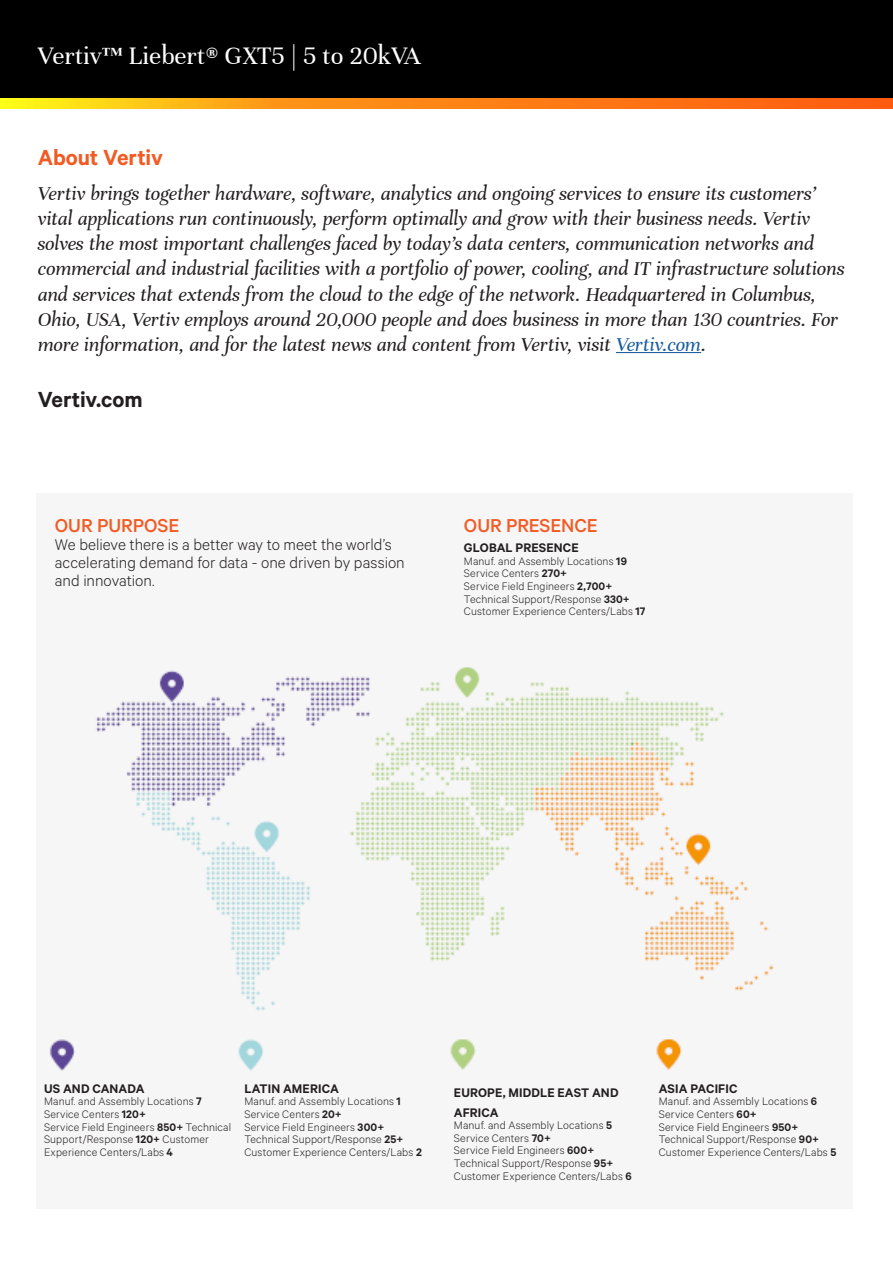
<style>
.page{position:relative;width:893px;height:1263px;background:#fff}
.page>*{position:absolute;margin:0;border:0;box-sizing:border-box;transform-origin:0 0}
.t1{font:27px "Unna";color:#fff}
.Vertiv_Body_Text{font:italic 21px/25.2px "Unna";letter-spacing:-.005em;color:#231f20}
.Vertiv_Orange_Main_H{font:600 21px "Calibre";letter-spacing:-.005em;color:#f15b24}
.Vertiv_Orange_Main_H-2{font:600 21px "Calibre";letter-spacing:-.005em;color:#231f20}
.Vertiv_Body_Text-2{font:500 18px "Calibre";color:#f15b24}
.Vertiv_Body_Text-3{font:300 15px/18px "Calibre";color:#231f20}
.Vertiv_Body_Text-4{font:600 12px/19.8px "Calibre";letter-spacing:.015em;color:#231f20}
.Vertiv_Body_Text-5{font:300 10.5px/12.6px "Calibre";letter-spacing:.015em;color:#231f20}
.s1{color:#175d9e}
.s2{font-weight:600}
</style>
<div class="page">
<div style="left:0;top:0;width:893px;height:108px;background:#000"></div>
<svg style="left:0;top:98px;width:893px;height:11px;background:#ff9014"></svg>
<hr style="left:616px;top:352px;width:85px;height:1px;background:#175d9e">
<img style="left:49px;top:667px;width:725px;height:405px">
<h1 class="t1" style="left:38px;top:40px;width:384px">Vertiv™ Liebert® GXT5 | 5 to 20kVA</h1>
<p class="Vertiv_Orange_Main_H" style="left:38px;top:143px;width:127px">About Vertiv</p>
<p class="Vertiv_Body_Text" style="left:38px;top:181px;width:808px">Vertiv brings together hardware, software, analytics and ongoing services to ensure its customers’ vital applications run continuously, perform optimally and grow with their business needs. Vertiv solves the most important challenges faced by today’s data centers, communication networks and commercial and industrial facilities with a portfolio of power, cooling, and IT infrastructure solutions and services that extends from the cloud to the edge of the network. Headquartered in Columbus, Ohio, USA, Vertiv employs around 20,000 people and does business in more than 130 countries. For more information, and for the latest news and content from Vertiv, visit <span class="s1">Vertiv.com</span>.</p>
<p class="Vertiv_Orange_Main_H-2" style="left:38px;top:385px;width:106px">Vertiv.com</p>
<p class="Vertiv_Body_Text-2" style="left:55px;top:513px;width:126px">OUR PURPOSE</p>
<p class="Vertiv_Body_Text-3" style="left:55px;top:535px;width:351px">We believe there is a better way to meet the world’s accelerating demand for data - one driven by passion and innovation.</p>
<p class="Vertiv_Body_Text-2" style="left:464px;top:513px;width:135px">OUR PRESENCE</p>
<p class="Vertiv_Body_Text-4" style="left:464px;top:537px;width:116px">GLOBAL PRESENCE</p>
<p class="Vertiv_Body_Text-5" style="left:464px;top:554px;width:183px">Manuf. and Assembly Locations <span class="s2">19<br></span>Service Centers <span class="s2">270+<br></span>Service Field Engineers <span class="s2">2,700+<br></span>Technical Support/Response <span class="s2">330+<br></span>Customer Experience Centers/Labs <span class="s2">17</span></p>
<p class="Vertiv_Body_Text-4" style="left:44px;top:1078px;width:102px">US AND CANADA</p>
<p class="Vertiv_Body_Text-5" style="left:44px;top:1095px;width:189px">Manuf. and Assembly Locations <span class="s2">7<br></span>Service Centers <span class="s2">120+<br></span>Service Field Engineers <span class="s2">850+</span> Technical<br>Support/Response <span class="s2">120+</span> Customer<br>Experience Centers/Labs <span class="s2">4</span></p>
<p class="Vertiv_Body_Text-4" style="left:454px;top:1082px;width:166px">EUROPE, MIDDLE EAST AND<br>AFRICA</p>
<p class="Vertiv_Body_Text-4" style="left:244px;top:1078px;width:96px">LATIN AMERICA</p>
<p class="Vertiv_Body_Text-5" style="left:244px;top:1095px;width:179px">Manuf. and Assembly Locations <span class="s2">1<br></span>Service Centers <span class="s2">20+<br></span>Service Field Engineers <span class="s2">300+<br></span>Technical Support/Response <span class="s2">25+<br></span>Customer Experience Centers/Labs <span class="s2">2</span></p>
<p class="Vertiv_Body_Text-5" style="left:454px;top:1118px;width:179px">Manuf. and Assembly Locations <span class="s2">5<br></span>Service Centers <span class="s2">70+<br></span>Service Field Engineers <span class="s2">600+<br></span>Technical Support/Response <span class="s2">95+<br></span>Customer Experience Centers/Labs <span class="s2">6</span></p>
<p class="Vertiv_Body_Text-4" style="left:659px;top:1078px;width:80px">ASIA PACIFIC</p>
<p class="Vertiv_Body_Text-5" style="left:659px;top:1095px;width:179px">Manuf. and Assembly Locations <span class="s2">6<br></span>Service Centers <span class="s2">60+<br></span>Service Field Engineers <span class="s2">950+<br></span>Technical Support/Response <span class="s2">90+<br></span>Customer Experience Centers/Labs <span class="s2">5</span></p>
</div>
